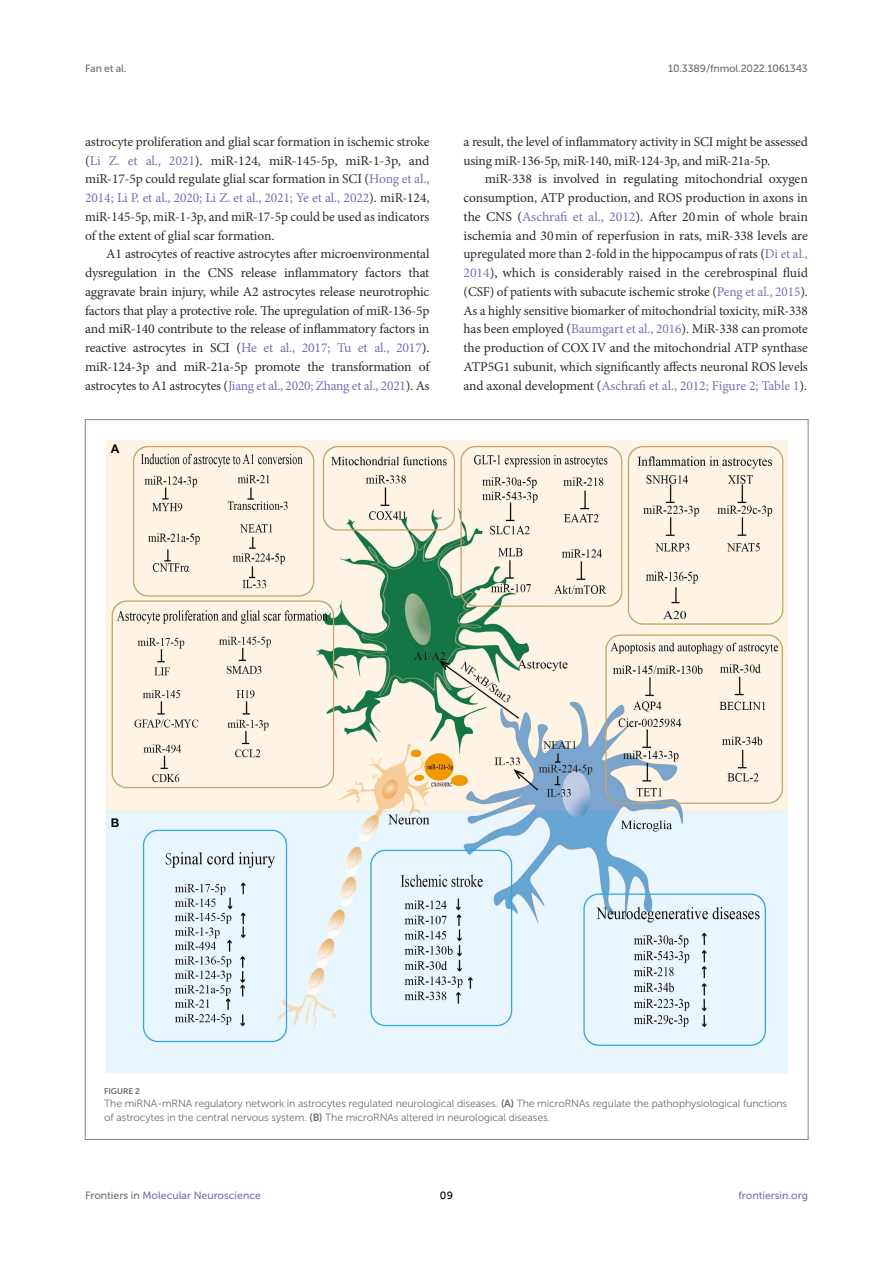
<style>
.page{position:relative;width:893px;height:1263px;background:#fff}
.page>*{position:absolute;margin:0;border:0;box-sizing:border-box;transform-origin:0 0}
.TEXT{font:13.5px/18.8px "Minion Pro";letter-spacing:-.015em;color:#2b2b2a;text-align:justify}
.t1{font:700 12px "Arial";color:#000}
.FIG_LEG{font:10.5px/13.5px "Museo Sans 300";letter-spacing:-.01em;color:#706f70}
.t2{font:10.5px "Museo Sans 500";color:#7670b4}
.t3{font:10.5px "Museo Sans 500";letter-spacing:-.015em;color:#706f70}
.t4{font:10.5px "Museo Sans 500";color:#000}
.FIG_HD{font:8.25px "Museo Sans 700";letter-spacing:-.01em;color:#706f70}
.s1{color:#7670b4}
.s2{color:#807ab9}
.s3{font-family:"Museo Sans 700"}
.s4{color:#706f70}
</style>
<div class="page">
<img style="left:106px;top:440px;width:682px;height:633px">
<p class="t3" style="left:85px;top:63px;width:43px">Fan et al.</p>
<p class="t3" style="left:668px;top:63px;width:141px">10.3389/fnmol.2022.1061343</p>
<p class="TEXT" style="left:85px;top:132px;width:346px">astrocyte proliferation and glial scar formation in ischemic stroke (<span class="s1">Li Z. et al., 2021</span>). miR-124, miR-145-5p, miR-1-3p, and miR-17-5p could regulate glial scar formation in SCI (<span class="s1">Hong et al., 2014; Li P. et al., 2020; Li Z. et al., 2021; Ye et al., 2022</span>). miR-124, miR-145-5p, miR-1-3p, and miR-17-5p could be used as indicators of the extent of glial scar formation.</p>
<p class="TEXT" style="left:85px;top:245px;width:346px;text-indent:21px">A1 astrocytes of reactive astrocytes after microenvironmental dysregulation in the CNS release inflammatory factors that aggravate brain injury, while A2 astrocytes release neurotrophic factors that play a protective role. The upregulation of miR-136-5p and miR-140 contribute to the release of inflammatory factors in reactive astrocytes in SCI (<span class="s1">He et al., 2017; Tu et al., 2017</span>). miR-124-3p and miR-21a-5p promote the transformation of astrocytes to A1 astrocytes (<span class="s1">Jiang et al., 2020; Zhang et al., 2021</span>). As</p>
<p class="t1" style="left:111px;top:440px;width:10px">A</p>
<p class="TEXT" style="left:463px;top:132px;width:346px">a result, the level of inflammatory activity in SCI might be assessed using miR-136-5p, miR-140, miR-124-3p, and miR-21a-5p.</p>
<p class="TEXT" style="left:463px;top:170px;width:346px;text-indent:21px">miR-338 is involved in regulating mitochondrial oxygen consumption, ATP production, and ROS production in axons in the CNS (<span class="s1">Aschrafi et al., 2012</span>). After 20min of whole brain ischemia and 30min of reperfusion in rats, miR-338 levels are upregulated more than 2-fold in the hippocampus of rats (<span class="s1">Di et al., 2014</span>), which is considerably raised in the cerebrospinal fluid (CSF) of patients with subacute ischemic stroke (<span class="s1">Peng et al., 2015</span>).<br>As a highly sensitive biomarker of mitochondrial toxicity, miR-338 has been employed (<span class="s1">Baumgart et al., 2016</span>). MiR-338 can promote the production of COX IV and the mitochondrial ATP synthase ATP5G1 subunit, which significantly affects neuronal ROS levels and axonal development (<span class="s1">Aschrafi et al., 2012</span><span class="s2">;</span> <span class="s1">Figure 2</span><span class="s2">;</span> <span class="s1">Table 1</span>).</p>
<p class="t1" style="left:111px;top:814px;width:10px">B</p>
<p class="FIG_HD" style="left:104px;top:1086px;width:37px">FIGURE 2</p>
<p class="FIG_LEG" style="left:104px;top:1097px;width:684px">The miRNA-mRNA regulatory network in astrocytes regulated neurological diseases. <span class="s3">(A)</span> The microRNAs regulate the pathophysiological functions of astrocytes in the central nervous system. <span class="s3">(B)</span> The microRNAs altered in neurological diseases.</p>
<p class="t2" style="left:85px;top:1190px;width:177px"><span class="s4">Frontiers in</span> Molecular Neuroscience</p>
<p class="t4" style="left:440px;top:1190px;width:15px">09</p>
<p class="t2" style="left:738px;top:1190px;width:71px">frontiersin.org</p>
</div>
